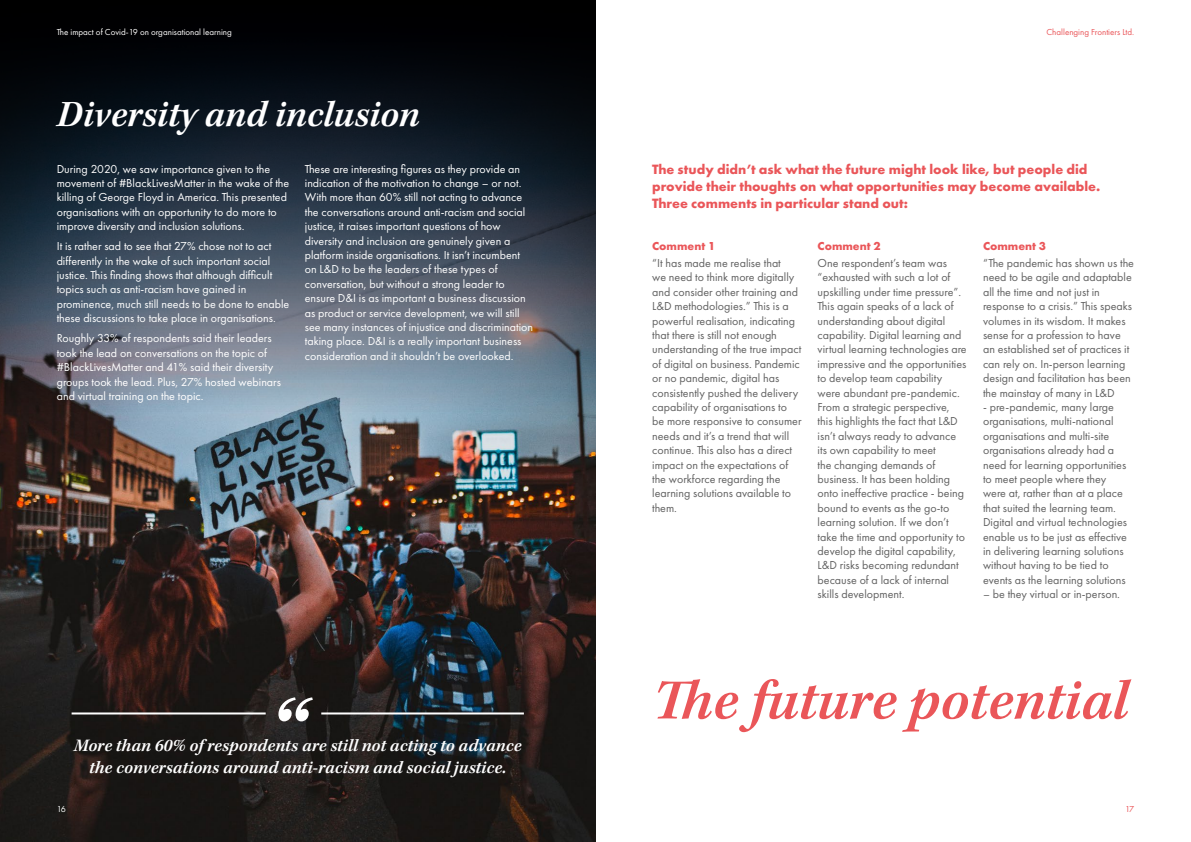
<style>
.page{position:relative;width:1191px;height:842px;background:#fff}
.page>*{position:absolute;margin:0;border:0;box-sizing:border-box;transform-origin:0 0}
.t1{font:italic 600 58.3px "Kepler Std";color:#ea5659}
.t2{font:italic 600 38px "Kepler Std";color:#fff}
.t3{font:italic 600 18px/21.6px "Kepler Std";color:#fff;text-align:center}
.t4{font:700 14px/16.8px "Futura PT";color:#ea5659}
.t5{font:12px/14.4px "Futura PT";color:#616161}
.t6{font:12px/14.4px "Futura PT";color:#fff}
.t7{font:700 12px "Futura PT";color:#ea5659}
.t8{font:9px "Futura PT";color:#fff}
.t9{font:9px "Futura PT";color:#ea5659}
</style>
<div class="page">
<img style="left:0;top:413px;width:595px;height:429px">
<svg style="left:0;top:0;width:595px;height:413px;background:#323c48"></svg>
<svg style="left:278px;top:697px;width:35px;height:24px"></svg>
<hr style="left:72px;top:712px;width:194px;height:2px;background:#fff">
<hr style="left:321px;top:712px;width:203px;height:2px;background:#fff">
<p class="t8" style="left:57px;top:27px;width:177px">The impact of Covid-19 on organisational learning</p>
<p class="t9" style="left:1046px;top:27px;width:89px">Challenging Frontiers Ltd.</p>
<p class="t2" style="left:57px;top:92px;width:364px">Diversity and inclusion</p>
<p class="t6" style="left:57px;top:161px;width:234px">During 2020, we saw importance given to the movement of #BlackLivesMatter in the wake of the killing of George Floyd in America. This presented organisations with an opportunity to do more to improve diversity and inclusion solutions.</p>
<p class="t6" style="left:57px;top:239px;width:234px">It is rather sad to see that 27% chose not to act differently in the wake of such important social justice. This finding shows that although difficult topics such as anti-racism have gained in prominence, much still needs to be done to enable these discussions to take place in organisations.</p>
<p class="t6" style="left:57px;top:331px;width:226px">Roughly 33% of respondents said their leaders took the lead on conversations on the topic of #BlackLivesMatter and 41% said their diversity groups took the lead. Plus, 27% hosted webinars and virtual training on the topic.</p>
<p class="t6" style="left:305px;top:161px;width:230px">These are interesting figures as they provide an indication of the motivation to change – or not.<br>With more than 60% still not acting to advance the conversations around anti-racism and social justice, it raises important questions of how diversity and inclusion are genuinely given a platform inside organisations. It isn’t incumbent on L&amp;D to be the leaders of these types of conversation, but without a strong leader to ensure D&amp;I is as important a business discussion as product or service development, we will still see many instances of injustice and discrimination taking place. D&amp;I is a really important business consideration and it shouldn’t be overlooked.</p>
<p class="t3" style="left:74px;top:735px;width:449px">More than 60% of respondents are still not acting to advance the conversations around anti-racism and social justice.</p>
<p class="t4" style="left:652px;top:161px;width:450px">The study didn’t ask what the future might look like, but people did provide their thoughts on what opportunities may become available.<br>Three comments in particular stand out:</p>
<p class="t7" style="left:652px;top:238px;width:65px">Comment 1</p>
<p class="t5" style="left:652px;top:256px;width:151px">“It has made me realise that<br>we need to think more digitally and consider other training and<br>L&amp;D methodologies.” This is a powerful realisation, indicating that there is still not enough understanding of the true impact of digital on business. Pandemic or no pandemic, digital has consistently pushed the delivery capability of organisations to be more responsive to consumer needs and it’s a trend that will continue. This also has a direct impact on the expectations of the workforce regarding the learning solutions available to them.</p>
<p class="t7" style="left:817px;top:238px;width:65px">Comment 2</p>
<p class="t5" style="left:817px;top:256px;width:151px">One respondent’s team was “exhausted with such a lot of upskilling under time pressure”.<br>This again speaks of a lack of understanding about digital capability. Digital learning and virtual learning technologies are impressive and the opportunities to develop team capability were abundant pre-pandemic.<br>From a strategic perspective, this highlights the fact that L&amp;D isn’t always ready to advance its own capability to meet<br>the changing demands of business. It has been holding onto ineffective practice - being bound to events as the go-to learning solution. If we don’t take the time and opportunity to develop the digital capability,<br>L&amp;D risks becoming redundant because of a lack of internal skills development.</p>
<p class="t7" style="left:983px;top:238px;width:65px">Comment 3</p>
<p class="t5" style="left:983px;top:256px;width:152px">“The pandemic has shown us the need to be agile and adaptable all the time and not just in response to a crisis.” This speaks volumes in its wisdom. It makes sense for a profession to have an established set of practices it can rely on. In-person learning design and facilitation has been the mainstay of many in L&amp;D</p>
<p class="t5" style="left:983px;top:400px;width:146px">- pre-pandemic, many large organisations, multi-national organisations and multi-site organisations already had a need for learning opportunities to meet people where they were at, rather than at a place that suited the learning team.<br>Digital and virtual technologies enable us to be just as effective in delivering learning solutions without having to be tied to events as the learning solutions</p>
<p class="t5" style="left:983px;top:587px;width:138px">– be they virtual or in-person.</p>
<p class="t1" style="left:652px;top:667px;width:477px">The future potential</p>
<p class="t8" style="left:57px;top:804px;width:11px">16</p>
<p class="t9" style="left:1125px;top:804px;width:11px">17</p>
</div>
